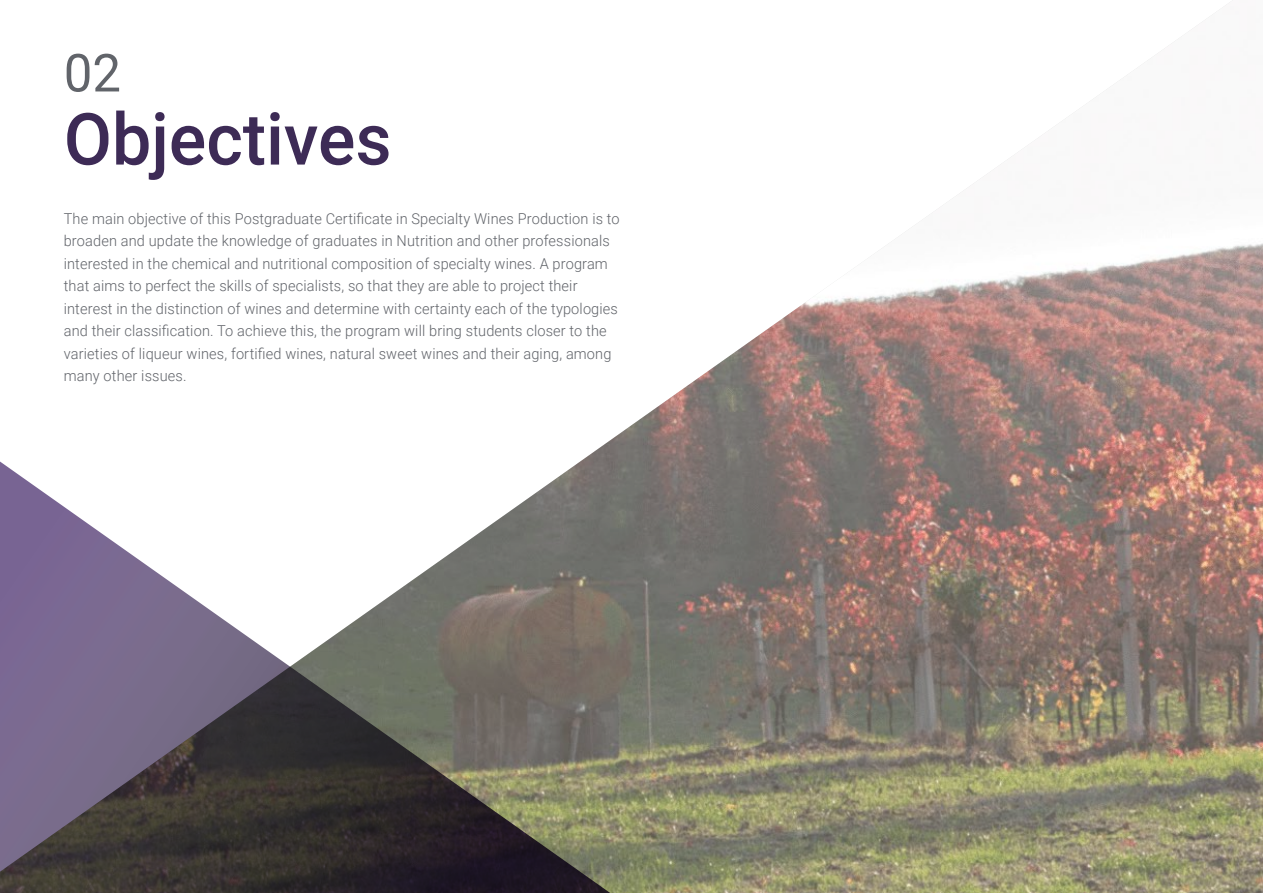
<style>
.page{position:relative;width:1263px;height:893px;background:#fff}
.page>*{position:absolute;margin:0;border:0;box-sizing:border-box;transform-origin:0 0}
.t1{font:500 72px "Roboto";color:#3d2b56}
.t2{font:52.5px "Roboto";color:#61646a}
.t3{font:300 15px/22.5px "Roboto";letter-spacing:.01em;color:#61646a}
</style>
<div class="page">
<img style="left:602px;top:0;width:661px;height:893px">
<svg style="left:0;top:446px;width:640px;height:447px"></svg>
<h2 class="t2" style="left:64px;top:36px;width:59px">02</h2>
<h1 class="t1" style="left:64px;top:89px;width:329px">Objectives</h1>
<p class="t3" style="left:64px;top:207px;width:557px">The main objective of this Postgraduate Certificate in Specialty Wines Production is to broaden and update the knowledge of graduates in Nutrition and other professionals interested in the chemical and nutritional composition of specialty wines. A program that aims to perfect the skills of specialists, so that they are able to project their interest in the distinction of wines and determine with certainty each of the typologies and their classification. To achieve this, the program will bring students closer to the varieties of liqueur wines, fortified wines, natural sweet wines and their aging, among many other issues.</p>
</div>
